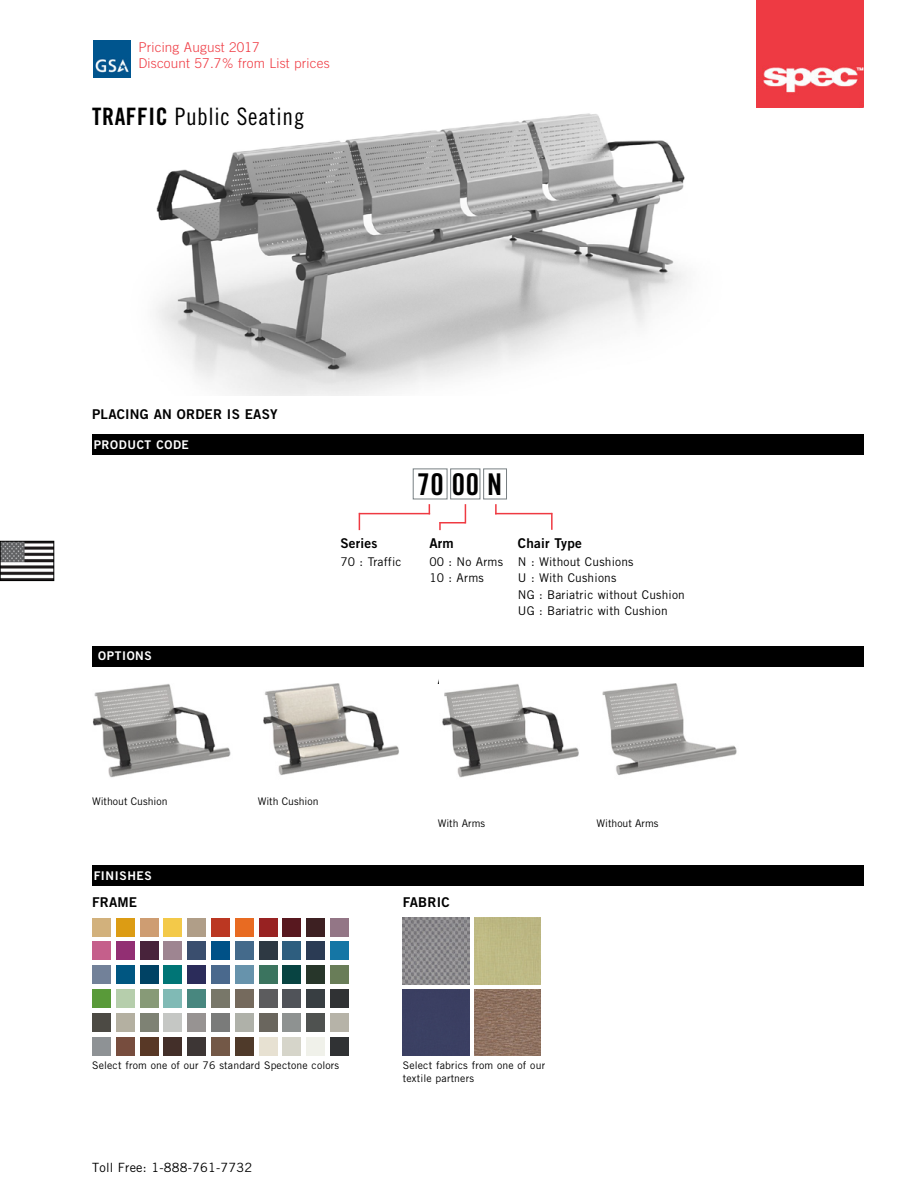
<style>
.page{position:relative;width:918px;height:1188px;background:#fff}
.page>*{position:absolute;margin:0;border:0;box-sizing:border-box;transform-origin:0 0}
.t1{font:30px "Trade Gothic LT Std Bd Cn 20";color:#000}
.t2{font:24px "Trade Gothic LT Std Cn 18";letter-spacing:.025em;color:#000}
.t3{font:13.5px "Trade Gothic LT Std Bd 2";letter-spacing:.015em;color:#000}
.t4{font:300 13.5px/16.5px "Trade Gothic LT Std";letter-spacing:.015em;color:#ef3a42}
.t5{font:12.75px "Trade Gothic LT Std";letter-spacing:.015em;color:#000}
.t6{font:12px/16.5px "Trade Gothic LT Std";letter-spacing:.015em;color:#000}
.t7{font:12px "Trade Gothic LT Std Bd 2";letter-spacing:.05em;color:#fff}
.t8{font:10.5px/12.6px "Trade Gothic LT Std";letter-spacing:.015em;color:#000}
.s1{font-family:"Trade Gothic LT Std Bd Cn 20"}
</style>
<div class="page">
<img style="left:757px;top:0;width:107px;height:108px">
<img style="left:2px;top:543px;width:50px;height:36px">
<div style="left:0;top:541px;width:54px;height:40px;border:1px solid #000"></div>
<img style="left:93px;top:40px;width:37px;height:37px">
<div style="left:92px;top:646px;width:772px;height:20px;background:#000"></div>
<div style="left:92px;top:435px;width:772px;height:20px;background:#000"></div>
<div style="left:92px;top:865px;width:772px;height:21px;background:#000"></div>
<div style="left:483px;top:469px;width:24px;height:30px;border:1px solid #788083"></div>
<svg style="left:495px;top:504px;width:2px;height:9px"></svg>
<hr style="left:359px;top:513px;width:71px;height:1px;background:#ef3a42">
<hr style="left:495px;top:513px;width:57px;height:1px;background:#ef3a42">
<svg style="left:359px;top:514px;width:1px;height:16px"></svg>
<svg style="left:439px;top:504px;width:27px;height:26px"></svg>
<svg style="left:551px;top:513px;width:2px;height:17px"></svg>
<img style="left:156px;top:113px;width:530px;height:282px">
<img style="left:92px;top:684px;width:139px;height:94px">
<img style="left:442px;top:684px;width:137px;height:94px">
<img style="left:263px;top:683px;width:136px;height:92px">
<img style="left:602px;top:683px;width:135px;height:92px">
<div style="left:92px;top:918px;width:19px;height:19px;background:#d2b17c"></div>
<div style="left:164px;top:918px;width:18px;height:19px;background:#f3c949"></div>
<div style="left:116px;top:918px;width:19px;height:19px;background:#dc9c14"></div>
<div style="left:140px;top:918px;width:19px;height:19px;background:#ce9d72"></div>
<div style="left:187px;top:918px;width:19px;height:19px;background:#b09e88"></div>
<div style="left:211px;top:918px;width:19px;height:19px;background:#bb3722"></div>
<div style="left:235px;top:918px;width:19px;height:19px;background:#e86b22"></div>
<div style="left:259px;top:918px;width:19px;height:19px;background:#982222"></div>
<div style="left:235px;top:942px;width:19px;height:18px;background:#446a8b"></div>
<div style="left:187px;top:942px;width:19px;height:18px;background:#3a4e6e"></div>
<div style="left:164px;top:942px;width:18px;height:18px;background:#9e8591"></div>
<div style="left:140px;top:942px;width:19px;height:18px;background:#48233b"></div>
<div style="left:116px;top:942px;width:19px;height:18px;background:#922f73"></div>
<div style="left:92px;top:942px;width:19px;height:18px;background:#c55f8b"></div>
<div style="left:330px;top:918px;width:19px;height:19px;background:#937686"></div>
<div style="left:211px;top:941px;width:19px;height:19px;background:#005187"></div>
<div style="left:306px;top:918px;width:19px;height:19px;background:#3d2022"></div>
<div style="left:283px;top:918px;width:18px;height:19px;background:#58181f"></div>
<div style="left:259px;top:942px;width:19px;height:18px;background:#2e3943"></div>
<div style="left:283px;top:942px;width:18px;height:18px;background:#2e5e7f"></div>
<div style="left:306px;top:942px;width:19px;height:18px;background:#2b3b54"></div>
<div style="left:330px;top:942px;width:19px;height:18px;background:#1576a5"></div>
<div style="left:92px;top:965px;width:19px;height:19px;background:#728199"></div>
<div style="left:116px;top:965px;width:19px;height:19px;background:#005681"></div>
<div style="left:140px;top:965px;width:19px;height:19px;background:#004264"></div>
<div style="left:164px;top:965px;width:18px;height:19px;background:#007576"></div>
<div style="left:187px;top:965px;width:19px;height:19px;background:#2b2c5a"></div>
<div style="left:211px;top:965px;width:19px;height:19px;background:#4a698d"></div>
<div style="left:235px;top:965px;width:19px;height:19px;background:#6793ac"></div>
<div style="left:211px;top:989px;width:19px;height:19px;background:#787769"></div>
<div style="left:259px;top:989px;width:19px;height:19px;background:#5c5c5e"></div>
<div style="left:187px;top:989px;width:19px;height:19px;background:#48877f"></div>
<div style="left:164px;top:989px;width:18px;height:19px;background:#80bab5"></div>
<div style="left:140px;top:989px;width:19px;height:19px;background:#879a77"></div>
<div style="left:116px;top:989px;width:19px;height:19px;background:#b6ceac"></div>
<div style="left:92px;top:989px;width:19px;height:19px;background:#599a39"></div>
<div style="left:330px;top:965px;width:19px;height:19px;background:#697d58"></div>
<div style="left:306px;top:965px;width:19px;height:19px;background:#27362a"></div>
<div style="left:283px;top:965px;width:18px;height:19px;background:#084442"></div>
<div style="left:259px;top:965px;width:19px;height:19px;background:#3b745f"></div>
<div style="left:235px;top:989px;width:19px;height:19px;background:#756a5d"></div>
<div style="left:259px;top:1013px;width:19px;height:19px;background:#6a665e"></div>
<div style="left:306px;top:1013px;width:19px;height:19px;background:#4f5250"></div>
<div style="left:283px;top:1013px;width:18px;height:19px;background:#8e9291"></div>
<div style="left:330px;top:989px;width:19px;height:19px;background:#303234"></div>
<div style="left:330px;top:1037px;width:19px;height:19px;background:#303234"></div>
<div style="left:283px;top:989px;width:18px;height:19px;background:#505359"></div>
<div style="left:330px;top:1013px;width:19px;height:19px;background:#b6b3a8"></div>
<div style="left:92px;top:1037px;width:19px;height:19px;background:#8e9295"></div>
<div style="left:306px;top:989px;width:19px;height:19px;background:#383e42"></div>
<div style="left:92px;top:1013px;width:19px;height:19px;background:#4c4a44"></div>
<div style="left:116px;top:1037px;width:19px;height:19px;background:#774d3e"></div>
<div style="left:164px;top:1037px;width:18px;height:19px;background:#432f29"></div>
<div style="left:116px;top:1013px;width:19px;height:19px;background:#b4b0a1"></div>
<div style="left:140px;top:1013px;width:19px;height:19px;background:#7e8274"></div>
<div style="left:187px;top:1037px;width:19px;height:19px;background:#3d3635"></div>
<div style="left:140px;top:1037px;width:19px;height:19px;background:#583826"></div>
<div style="left:164px;top:1013px;width:18px;height:19px;background:#c5c7c4"></div>
<div style="left:187px;top:1013px;width:19px;height:19px;background:#979392"></div>
<div style="left:259px;top:1037px;width:19px;height:19px;background:#e7e1d2"></div>
<div style="left:211px;top:1037px;width:19px;height:19px;background:#735847"></div>
<div style="left:235px;top:1037px;width:19px;height:19px;background:#4f3a2a"></div>
<div style="left:283px;top:1037px;width:18px;height:19px;background:#d6d5ca"></div>
<div style="left:211px;top:1013px;width:19px;height:19px;background:#7a7b7a"></div>
<div style="left:235px;top:1013px;width:19px;height:19px;background:#afb1a9"></div>
<div style="left:306px;top:1037px;width:19px;height:19px;background:#f0f1ea"></div>
<img style="left:403px;top:918px;width:66px;height:66px">
<div style="left:403px;top:989px;width:66px;height:67px;background:#3b3f62"></div>
<img style="left:474px;top:989px;width:67px;height:67px">
<div style="left:474px;top:918px;width:67px;height:66px;background:#beb984"></div>
<p class="t4" style="left:138px;top:39px;width:193px">Pricing August 2017<br>Discount 57.7% from List prices</p>
<h2 class="t2" style="left:92px;top:102px;width:214px"><span class="s1">TRAFFIC</span> Public Seating</h2>
<p class="t3" style="left:92px;top:406px;width:187px">PLACING AN ORDER IS EASY</p>
<p class="t7" style="left:94px;top:437px;width:97px">PRODUCT CODE</p>
<p class="t7" style="left:98px;top:648px;width:55px">OPTIONS</p>
<h1 class="t1" style="left:417px;top:466px;width:87px">70 00 N</h1>
<p class="t3" style="left:429px;top:535px;width:26px">Arm</p>
<p class="t3" style="left:518px;top:535px;width:65px">Chair Type</p>
<p class="t3" style="left:340px;top:535px;width:39px">Series</p>
<p class="t6" style="left:340px;top:553px;width:63px">70 : Traffic</p>
<p class="t6" style="left:429px;top:553px;width:75px">00 : No Arms<br>10 : Arms</p>
<p class="t6" style="left:518px;top:553px;width:169px">N : Without Cushions<br>U : With Cushions<br>NG : Bariatric without Cushion<br>UG : Bariatric with Cushion</p>
<p class="t8" style="left:92px;top:794px;width:77px">Without Cushion</p>
<p class="t8" style="left:258px;top:794px;width:62px">With Cushion</p>
<p class="t7" style="left:94px;top:868px;width:60px">FINISHES</p>
<p class="t3" style="left:92px;top:894px;width:47px">FRAME</p>
<p class="t8" style="left:438px;top:817px;width:49px">With Arms</p>
<p class="t8" style="left:597px;top:817px;width:63px">Without Arms</p>
<p class="t3" style="left:403px;top:894px;width:48px">FABRIC</p>
<p class="t8" style="left:92px;top:1059px;width:249px">Select from one of our 76 standard Spectone colors</p>
<p class="t5" style="left:92px;top:1160px;width:162px">Toll Free: 1-888-761-7732</p>
<p class="t8" style="left:403px;top:1059px;width:144px">Select fabrics from one of our textile partners</p>
</div>
